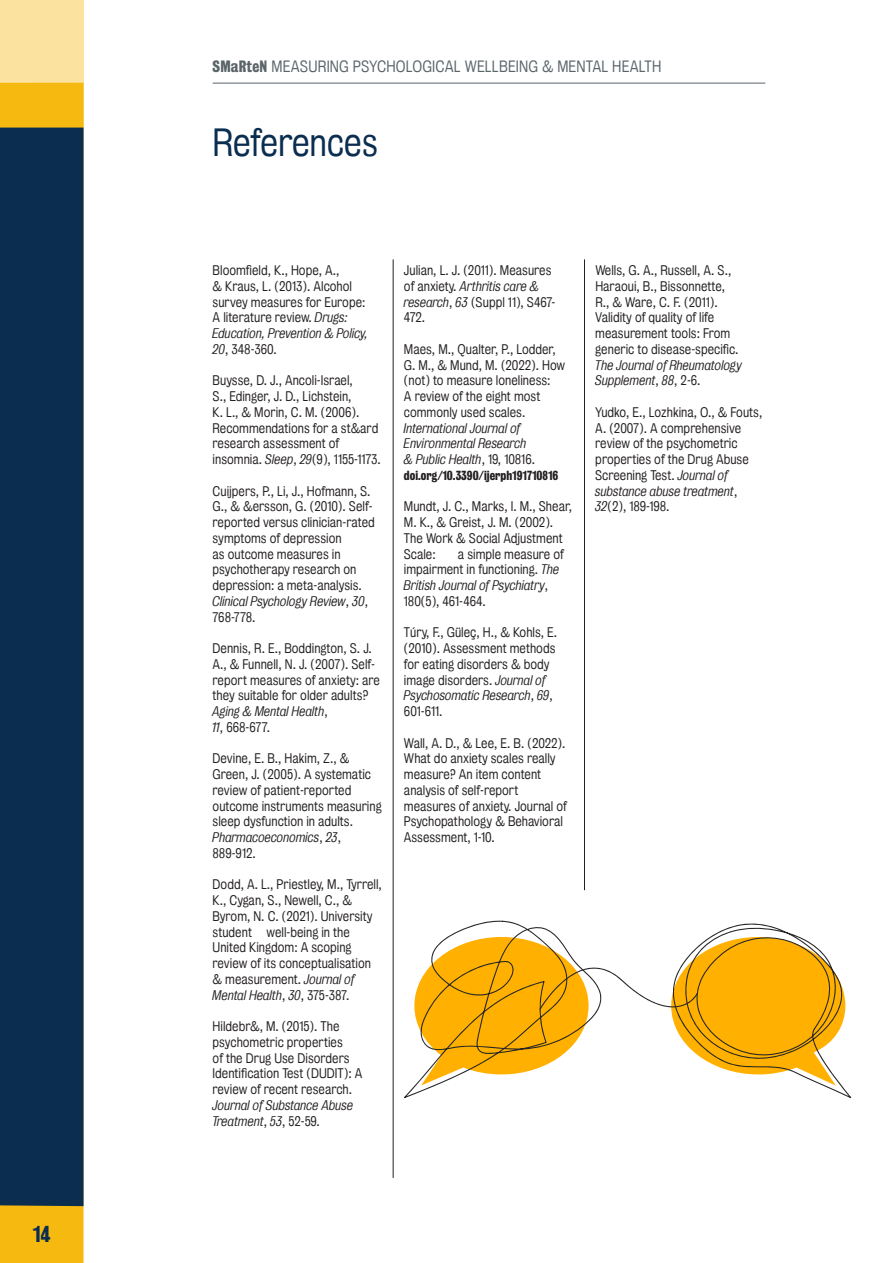
<style>
.page{position:relative;width:893px;height:1263px;background:#fff}
.page>*{position:absolute;margin:0;border:0;box-sizing:border-box;transform-origin:0 0}
.Heading_1{font:36px "Kings Bureau Grot Five One";letter-spacing:-.01em;color:#0a2d50}
.t1{font:21px "Kings Bureau Grot Three Seven";color:#0a2d50}
.t2{font:15px "Kings Bureau Grot Five One";letter-spacing:.01em;color:#5a6469}
.References{font:12.75px/15.8px "Kings Bureau Grot Five One";color:#231f20}
.References-2{font:italic 12.75px/15.8px "Kings Bureau Grot Five One";color:#231f20}
.References-3{font:12px "Kings Bureau Grot Three Seven";color:#231f20}
.s1{font-family:"Kings Bureau Grot Three Seven"}
.s2{font-style:italic}
.s3{font-style:normal}
</style>
<div class="page">
<div style="left:0;top:0;width:84px;height:128px;background:#fbe39f"></div>
<div style="left:0;top:83px;width:84px;height:1180px;background:#f5b90f"></div>
<div style="left:0;top:128px;width:84px;height:1078px;background:#0a2d50"></div>
<hr style="left:213px;top:83px;width:552px;height:1px;background:#5a6469">
<hr style="left:393px;top:259px;width:1px;height:919px;background:#231f20">
<hr style="left:584px;top:259px;width:1px;height:631px;background:#231f20">
<svg style="left:404px;top:920px;width:447px;height:178px"></svg>
<h2 class="t1" style="left:33px;top:1222px;width:20px">14</h2>
<p class="t2" style="left:213px;top:58px;width:450px"><span class="s1">SMaRteN</span> MEASURING PSYCHOLOGICAL WELLBEING &amp; MENTAL HEALTH</p>
<p class="Heading_1" style="left:213px;top:123px;width:167px">References</p>
<p class="References" style="left:213px;top:263px;width:157px">Bloomfield, K., Hope, A.,<br>&amp; Kraus, L. (2013). Alcohol survey measures for Europe:<br>A literature review. <span class="s2">Drugs:<br>Education, Prevention &amp; Policy,<br>20</span>, 348-360.</p>
<p class="References" style="left:213px;top:373px;width:170px">Buysse, D. J., Ancoli-Israel,<br>S., Edinger, J. D., Lichstein,<br>K. L., &amp; Morin, C. M. (2006).<br>Recommendations for a st&amp;ard research assessment of insomnia. <span class="s2">Sleep</span>, <span class="s2">29</span>(9), 1155-1173.</p>
<p class="References" style="left:213px;top:483px;width:164px">Cuijpers, P., Li, J., Hofmann, S.<br>G., &amp; &amp;ersson, G. (2010). Self&shy;reported versus clinician-rated symptoms of depression<br>as outcome measures in psychotherapy research on depression: a meta-analysis.<br><span class="s2">Clinical Psychology Review</span>, <span class="s2">30</span>,<br>768-778.</p>
<p class="References" style="left:213px;top:641px;width:169px">Dennis, R. E., Boddington, S. J.<br>A., &amp; Funnell, N. J. (2007). Self&shy;report measures of anxiety: are they suitable for older adults?<br><span class="s2">Aging &amp; Mental Health</span>,<br><span class="s2">11</span>, 668-677.</p>
<p class="References" style="left:213px;top:751px;width:171px">Devine, E. B., Hakim, Z., &amp;<br>Green, J. (2005). A systematic review of patient-reported outcome instruments measuring sleep dysfunction in adults.<br><span class="s2">Pharmacoeconomics</span>, <span class="s2">23</span>,<br>889-912.</p>
<p class="References" style="left:213px;top:877px;width:171px">Dodd, A. L., Priestley, M., Tyrrell,<br>K., Cygan, S., Newell, C., &amp;<br>Byrom, N. C. (2021). University student well-being in the<br>United Kingdom: A scoping review of its conceptualisation &amp; measurement. <span class="s2">Journal of<br>Mental Health</span>, <span class="s2">30</span>, 375-387.</p>
<p class="References" style="left:213px;top:1019px;width:151px">Hildebr&amp;, M. (2015). The psychometric properties<br>of the Drug Use Disorders<br>Identification Test (DUDIT): A review of recent research.<br><span class="s2">Journal of Substance Abuse<br>Treatment</span>, <span class="s2">53</span>, 52-59.</p>
<p class="References" style="left:404px;top:263px;width:153px">Julian, L. J. (2011). Measures of anxiety. <span class="s2">Arthritis care &amp; research</span>, <span class="s2">63</span> (Suppl 11), S467-<br>472.</p>
<p class="References" style="left:404px;top:341px;width:163px">Maes, M., Qualter, P., Lodder,<br>G. M., &amp; Mund, M. (2022). How (not) to measure loneliness:<br>A review of the eight most commonly used scales.</p>
<p class="References-2" style="left:404px;top:420px;width:133px">International Journal of<br>Environmental Research &amp; Public Health<span class="s3">, 19, 10816.</span></p>
<p class="References-3" style="left:404px;top:468px;width:156px">doi.org/10.3390/ijerph191710816</p>
<p class="References" style="left:404px;top:499px;width:170px">Mundt, J. C., Marks, I. M., Shear,<br>M. K., &amp; Greist, J. M. (2002).<br>The Work &amp; Social Adjustment<br>Scale:</p>
<p class="References" style="left:404px;top:546px;width:161px;text-indent:54px">a simple measure of impairment in functioning. <span class="s2">The<br>British Journal of Psychiatry</span>,<br>180(5), 461-464.</p>
<p class="References" style="left:404px;top:625px;width:155px">Túry, F., Güleç, H., &amp; Kohls, E. (2010). Assessment methods for eating disorders &amp; body image disorders. <span class="s2">Journal of<br>Psychosomatic Research</span>, <span class="s2">69</span>,<br>601-611.</p>
<p class="References" style="left:404px;top:735px;width:164px">Wall, A. D., &amp; Lee, E. B. (2022).<br>What do anxiety scales really measure? An item content analysis of self-report measures of anxiety. Journal of<br>Psychopathology &amp; Behavioral<br>Assessment, 1-10.</p>
<p class="References" style="left:595px;top:263px;width:148px">Wells, G. A., Russell, A. S.,<br>Haraoui, B., Bissonnette,<br>R., &amp; Ware, C. F. (2011).<br>Validity of quality of life measurement tools: From generic to disease-specific.<br><span class="s2">The Journal of Rheumatology<br>Supplement</span>, <span class="s2">88</span>, 2-6.</p>
<p class="References" style="left:595px;top:404px;width:169px">Yudko, E., Lozhkina, O., &amp; Fouts,<br>A. (2007). A comprehensive review of the psychometric properties of the Drug Abuse<br>Screening Test. <span class="s2">Journal of substance abuse treatment</span>,<br><span class="s2">32</span>(2), 189-198.</p>
</div>
